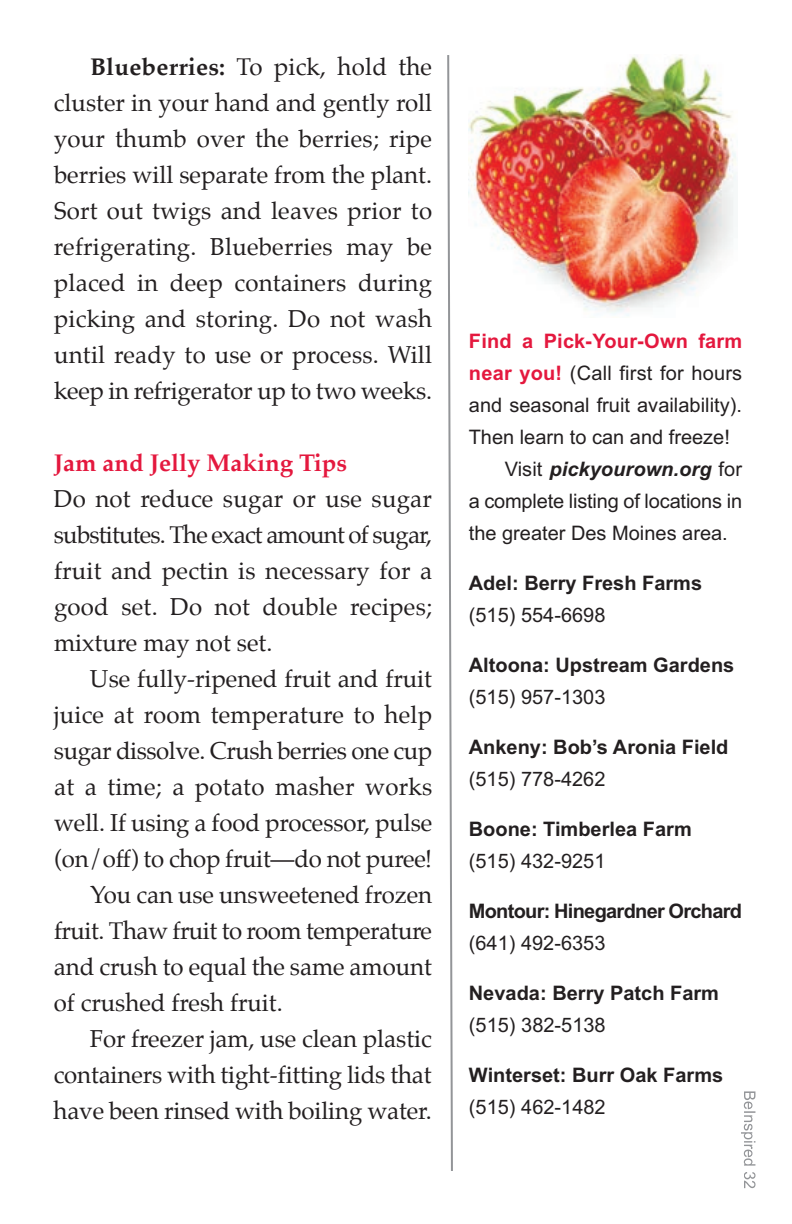
<style>
.page{position:relative;width:792px;height:1224px;background:#fff}
.page>*{position:absolute;margin:0;border:0;box-sizing:border-box;transform-origin:0 0}
.t1{font:24px/36px "Palatino";letter-spacing:-.005em;color:#231f20;text-align:justify}
.t2{font:24px "Palatino";letter-spacing:-.035em;color:#231f20}
.t3{font:700 24px "Palatino";color:#e4183e}
.t4{font:700 20px/32px "Arial";color:#231f20}
.t5{font:20px "Arial";color:#231f20}
.t6{font:700 20px/32px "Arial";letter-spacing:-.035em;color:#231f20}
.t7{font:italic 700 20px "Arial";letter-spacing:.005em;color:#231f20}
.t8{font:700 20px "Arial";letter-spacing:.01em;color:#e4183e}
.s1{font-weight:700}
.s2{font-weight:700;color:#e4183e}
.s3{font-weight:400;font-style:normal}
.s4{font-weight:400}
</style>
<div class="page">
<svg style="left:741px;top:1091px;width:14px;height:66px"></svg>
<svg style="left:744px;top:1172px;width:12px;height:16px"></svg>
<svg style="left:447px;top:55px;width:6px;height:1116px"></svg>
<img style="left:469px;top:54px;width:268px;height:262px">
<p class="t1" style="left:54px;top:49px;width:380px;text-indent:36px"><span class="s1">Blueberries:</span> To pick, hold the cluster in your hand and gently roll your thumb over the berries; ripe berries will separate from the plant.<br>Sort out twigs and leaves prior to refrigerating. Blueberries may be placed in deep containers during picking and storing. Do not wash until ready to use or process. Will keep in refrigerator up to two weeks.</p>
<p class="t3" style="left:54px;top:442px;width:295px">Jam and Jelly Making Tips</p>
<p class="t1" style="left:54px;top:481px;width:380px">Do not reduce sugar or use sugar</p>
<p class="t2" style="left:54px;top:515px;width:380px">substitutes. The exact amount of sugar,</p>
<p class="t1" style="left:54px;top:553px;width:380px">fruit and pectin is necessary for a</p>
<p class="t1" style="left:54px;top:589px;width:380px">good set. Do not double recipes;</p>
<p class="t1" style="left:54px;top:625px;width:220px">mixture may not set.</p>
<p class="t1" style="left:90px;top:661px;width:344px">Use fully-ripened fruit and fruit</p>
<p class="t1" style="left:54px;top:697px;width:380px">juice at room temperature to help</p>
<p class="t1" style="left:54px;top:733px;width:380px">sugar dissolve. Crush berries one cup</p>
<p class="t1" style="left:54px;top:769px;width:380px">at a time; a potato masher works</p>
<p class="t1" style="left:54px;top:805px;width:380px">well. If using a food processor, pulse</p>
<p class="t1" style="left:54px;top:841px;width:380px">(on/off) to chop fruit—do not puree!</p>
<p class="t1" style="left:90px;top:877px;width:344px">You can use unsweetened frozen</p>
<p class="t1" style="left:54px;top:913px;width:379px">fruit. Thaw fruit to room temperature</p>
<p class="t1" style="left:54px;top:949px;width:379px">and crush to equal the same amount</p>
<p class="t1" style="left:54px;top:985px;width:231px">of crushed fresh fruit.</p>
<p class="t1" style="left:90px;top:1021px;width:344px">For freezer jam, use clean plastic</p>
<p class="t1" style="left:54px;top:1057px;width:379px">containers with tight-fitting lids that</p>
<p class="t1" style="left:54px;top:1093px;width:380px">have been rinsed with boiling water.</p>
<p class="t8" style="left:469px;top:327px;width:275px">Find a Pick-Your-Own farm</p>
<p class="t5" style="left:469px;top:359px;width:275px"><span class="s2">near you!</span> (Call first for hours</p>
<p class="t5" style="left:469px;top:391px;width:275px">and seasonal fruit availability).</p>
<p class="t5" style="left:469px;top:423px;width:263px">Then learn to can and freeze!</p>
<p class="t7" style="left:505px;top:455px;width:239px"><span class="s3">Visit</span> pickyourown.org <span class="s3">for</span></p>
<p class="t5" style="left:469px;top:487px;width:275px">a complete listing of locations in</p>
<p class="t5" style="left:469px;top:519px;width:260px">the greater Des Moines area.</p>
<p class="t4" style="left:469px;top:567px;width:235px">Adel: Berry Fresh Farms <span class="s4">(515) 554-6698</span></p>
<p class="t4" style="left:469px;top:649px;width:267px">Altoona: Upstream Gardens <span class="s4">(515) 957-1303</span></p>
<p class="t4" style="left:469px;top:731px;width:261px">Ankeny: Bob’s Aronia Field <span class="s4">(515) 778-4262</span></p>
<p class="t4" style="left:469px;top:813px;width:225px">Boone: Timberlea Farm <span class="s4">(515) 432-9251</span></p>
<p class="t6" style="left:469px;top:895px;width:275px">Montour: Hinegardner Orchard <span class="s4">(641) 492-6353</span></p>
<p class="t4" style="left:469px;top:977px;width:252px">Nevada: Berry Patch Farm <span class="s4">(515) 382-5138</span></p>
<p class="t4" style="left:469px;top:1059px;width:256px">Winterset: Burr Oak Farms <span class="s4">(515) 462-1482</span></p>
</div>
